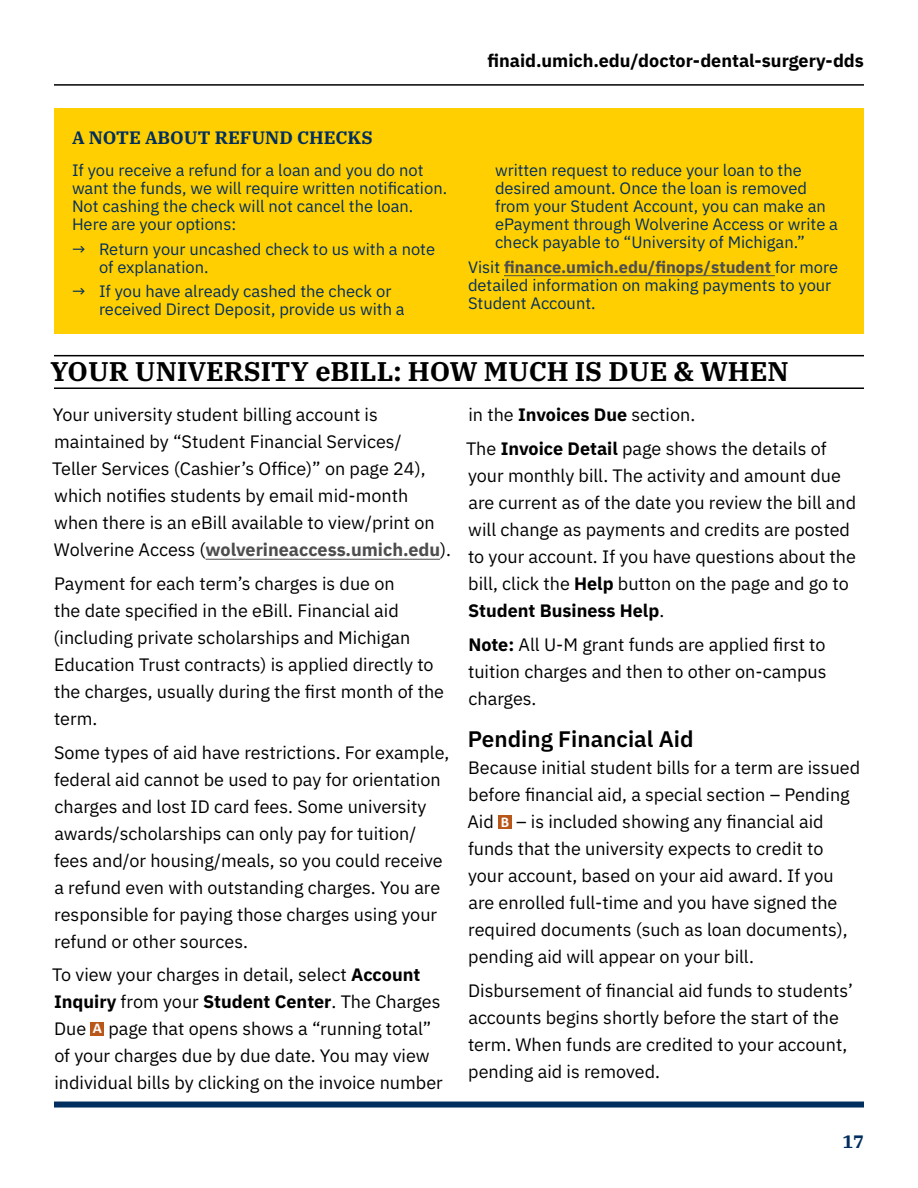
<style>
.page{position:relative;width:918px;height:1188px;background:#fff}
.page>*{position:absolute;margin:0;border:0;box-sizing:border-box;transform-origin:0 0}
.Heading{font:700 27px "IBM Plex Serif";color:#000}
.Subheading{font:600 22.5px "IBM Plex Sans";color:#000}
.Body{font:18px/27px "IBM Plex Sans";color:#000}
.t1{font:700 18px "IBM Plex Sans";color:#000}
.Heading___Inset{font:700 18px "IBM Plex Serif";color:#002e5e}
.Inset___body{font:16.5px/18px "IBM Plex Sans";color:#002e5e}
.t2{font:700 15px "Calibri";color:#fff}
.s1{font-weight:700;color:#4d4d4f}
.s2{font-weight:700}
</style>
<div class="page">
<hr style="left:54px;top:84px;width:810px;height:2px;background:#000">
<div style="left:54px;top:1102px;width:810px;height:6px;background:#002e5e"></div>
<hr style="left:54px;top:355px;width:810px;height:1px;background:#000">
<hr style="left:54px;top:387px;width:810px;height:2px;background:#000">
<div style="left:54px;top:108px;width:810px;height:225px;background:#ffcf01"></div>
<hr style="left:504px;top:275px;width:271px;height:1px;background:#4d4d4f">
<hr style="left:206px;top:559px;width:234px;height:1px;background:#4d4d4f">
<div style="left:91px;top:1022px;width:13px;height:13px;background:#b9571b"></div>
<div style="left:498px;top:815px;width:14px;height:13px;background:#b9571b"></div>
<p class="t1" style="left:487px;top:46px;width:378px">finaid.umich.edu/doctor-dental-surgery-dds</p>
<h2 class="Heading___Inset" style="left:72px;top:124px;width:302px">A NOTE ABOUT REFUND CHECKS</h2>
<p class="Inset___body" style="left:72px;top:160px;width:377px">If you receive a refund for a loan and you do not want the funds, we will require written notification.<br>Not cashing the check will not cancel the loan.<br>Here are your options:</p>
<p class="Inset___body" style="left:99px;top:238px;width:338px;text-indent:-27px">→ Return your uncashed check to us with a note of explanation.</p>
<p class="Inset___body" style="left:99px;top:281px;width:307px;text-indent:-27px">→ If you have already cashed the check or received Direct Deposit, provide us with a</p>
<p class="Inset___body" style="left:495px;top:160px;width:345px">written request to reduce your loan to the desired amount. Once the loan is removed from your Student Account, you can make an ePayment through Wolverine Access or write a check payable to “University of Michigan.”</p>
<p class="Inset___body" style="left:468px;top:256px;width:372px">Visit <span class="s1">finance.umich.edu/finops/student</span> for more detailed information on making payments to your<br>Student Account.</p>
<h2 class="Heading" style="left:50px;top:350px;width:740px">YOUR UNIVERSITY eBILL: HOW MUCH IS DUE &amp; WHEN</h2>
<p class="Body" style="left:52px;top:400px;width:401px">Your university student billing account is maintained by “Student Financial Services/<br>Teller Services (Cashier’s Office)” on page 24), which notifies students by email mid-month when there is an eBill available to view/print on Wolverine Access (<span class="s1">wolverineaccess.umich.edu</span>).</p>
<p class="Body" style="left:53px;top:569px;width:392px">Payment for each term’s charges is due on<br>the date specified in the eBill. Financial aid (including private scholarships and Michigan Education Trust contracts) is applied directly to the charges, usually during the first month of the term.</p>
<p class="Body" style="left:54px;top:737px;width:397px">Some types of aid have restrictions. For example, federal aid cannot be used to pay for orientation charges and lost ID card fees. Some university awards/scholarships can only pay for tuition/ fees and/or housing/meals, so you could receive a refund even with outstanding charges. You are responsible for paying those charges using your refund or other sources.</p>
<p class="Body" style="left:52px;top:960px;width:390px">To view your charges in detail, select <span class="s2">Account<br>Inquiry</span> from your <span class="s2">Student Center</span>. The Charges<br>Due</p>
<p class="Body" style="left:468px;top:400px;width:228px">in the <span class="s2">Invoices Due</span> section.</p>
<p class="Body" style="left:466px;top:434px;width:392px">The <span class="s2">Invoice Detail</span> page shows the details of your monthly bill. The activity and amount due are current as of the date you review the bill and will change as payments and credits are posted to your account. If you have questions about the bill, click the <span class="s2">Help</span> button on the page and go to <span class="s2">Student Business Help</span>.</p>
<p class="Body" style="left:468px;top:629px;width:360px;text-align:justify"><span class="s2">Note:</span> All U-M grant funds are applied first to tuition charges and then to other on-campus charges.</p>
<h3 class="Subheading" style="left:468px;top:722px;width:227px">Pending Financial Aid</h3>
<p class="Body" style="left:467px;top:753px;width:394px">Because initial student bills for a term are issued before financial aid, a special section – Pending<br>Aid</p>
<p class="Body" style="left:468px;top:807px;width:381px;text-indent:48px">– is included showing any financial aid funds that the university expects to credit to your account, based on your aid award. If you are enrolled full-time and you have signed the required documents (such as loan documents), pending aid will appear on your bill.</p>
<p class="Body" style="left:468px;top:976px;width:387px">Disbursement of financial aid funds to students’ accounts begins shortly before the start of the term. When funds are credited to your account, pending aid is removed.</p>
<p class="t2" style="left:501px;top:812px;width:10px">B</p>
<p class="Body" style="left:54px;top:1014px;width:390px;text-indent:54px">page that opens shows a “running total” of your charges due by due date. You may view individual bills by clicking on the invoice number</p>
<p class="t2" style="left:93px;top:1017px;width:11px">A</p>
<p class="Heading___Inset" style="left:842px;top:1127px;width:23px">17</p>
</div>
